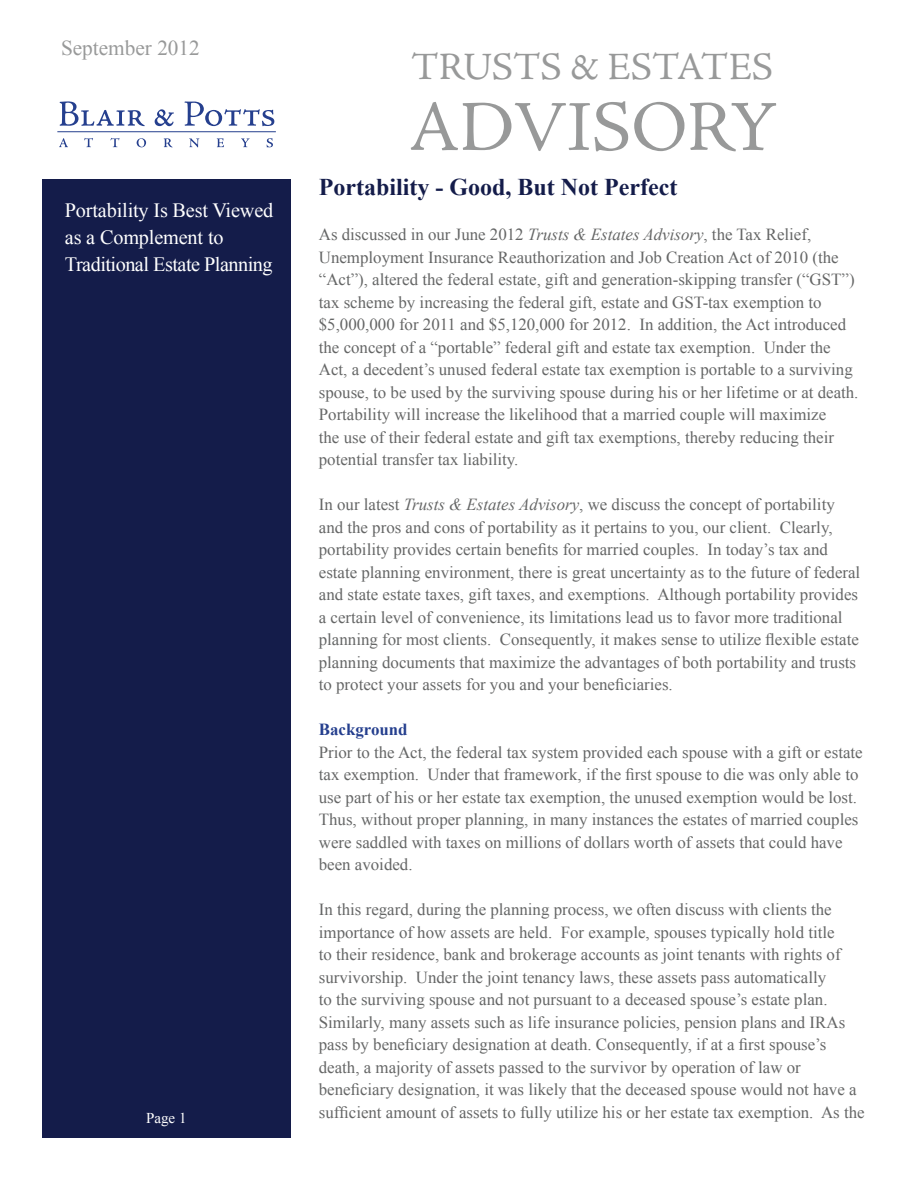
<style>
.page{position:relative;width:918px;height:1188px;background:#fff}
.page>*{position:absolute;margin:0;border:0;box-sizing:border-box;transform-origin:0 0}
.t1{font:71.85px "Adobe Jenson Pro";letter-spacing:-.005em;color:#989999}
.t2{font:38.7px "Adobe Jenson Pro";letter-spacing:-.005em;color:#989999}
.t3{font:700 24px "Times New Roman";color:#141c4a}
.t4{font:21.3px "Times New Roman";color:#989999}
.t5{font:20.25px/27px "Times New Roman";letter-spacing:-.01em;color:#fff}
.t6{font:16.95px/22.5px "Times New Roman";color:#656666}
.t7{font:700 16.95px "Times New Roman";color:#253f8e}
.t8{font:15px "Times New Roman";color:#fff}
.s1{font-style:italic}
</style>
<div class="page">
<div style="left:42px;top:180px;width:248px;height:958px;background:#141c4a"></div>
<svg style="left:60px;top:101px;width:85px;height:25px"></svg>
<svg style="left:155px;top:109px;width:19px;height:17px"></svg>
<svg style="left:185px;top:101px;width:89px;height:25px"></svg>
<hr style="left:57px;top:131px;width:219px;height:1px;background:#253f8e">
<svg style="left:59px;top:138px;width:9px;height:9px"></svg>
<svg style="left:84px;top:138px;width:9px;height:9px"></svg>
<svg style="left:110px;top:138px;width:9px;height:9px"></svg>
<svg style="left:137px;top:138px;width:9px;height:9px"></svg>
<svg style="left:164px;top:138px;width:9px;height:9px"></svg>
<svg style="left:189px;top:138px;width:10px;height:9px"></svg>
<svg style="left:217px;top:138px;width:7px;height:9px"></svg>
<svg style="left:241px;top:138px;width:9px;height:9px"></svg>
<svg style="left:267px;top:138px;width:6px;height:9px"></svg>
<p class="t4" style="left:61px;top:34px;width:140px">September 2012</p>
<p class="t5" style="left:65px;top:196px;width:210px">Portability Is Best Viewed as a Complement to<br>Traditional Estate Planning</p>
<p class="t8" style="left:146px;top:1108px;width:42px">Page 1</p>
<h2 class="t2" style="left:412px;top:45px;width:363px">TRUSTS &amp; ESTATES</h2>
<h1 class="t1" style="left:409px;top:87px;width:369px">ADVISORY</h1>
<h3 class="t3" style="left:319px;top:171px;width:360px">Portability - Good, But Not Perfect</h3>
<p class="t6" style="left:319px;top:223px;width:541px">As discussed in our June 2012 <span class="s1">Trusts &amp; Estates Advisory</span>, the Tax Relief, Unemployment Insurance Reauthorization and Job Creation Act of 2010 (the “Act”), altered the federal estate, gift and generation-skipping transfer (“GST”) tax scheme by increasing the federal gift, estate and GST-tax exemption to $5,000,000 for 2011 and $5,120,000 for 2012. In addition, the Act introduced the concept of a “portable” federal gift and estate tax exemption. Under the Act, a decedent’s unused federal estate tax exemption is portable to a surviving spouse, to be used by the surviving spouse during his or her lifetime or at death.<br>Portability will increase the likelihood that a married couple will maximize<br>the use of their federal estate and gift tax exemptions, thereby reducing their potential transfer tax liability.</p>
<p class="t6" style="left:319px;top:493px;width:543px">In our latest <span class="s1">Trusts &amp; Estates Advisory</span>, we discuss the concept of portability and the pros and cons of portability as it pertains to you, our client. Clearly, portability provides certain benefits for married couples. In today’s tax and estate planning environment, there is great uncertainty as to the future of federal and state estate taxes, gift taxes, and exemptions. Although portability provides a certain level of convenience, its limitations lead us to favor more traditional planning for most clients. Consequently, it makes sense to utilize flexible estate planning documents that maximize the advantages of both portability and trusts to protect your assets for you and your beneficiaries.</p>
<p class="t7" style="left:319px;top:718px;width:90px">Background</p>
<p class="t6" style="left:319px;top:741px;width:545px">Prior to the Act, the federal tax system provided each spouse with a gift or estate tax exemption. Under that framework, if the first spouse to die was only able to use part of his or her estate tax exemption, the unused exemption would be lost.<br>Thus, without proper planning, in many instances the estates of married couples were saddled with taxes on millions of dollars worth of assets that could have been avoided.</p>
<p class="t6" style="left:319px;top:898px;width:547px">In this regard, during the planning process, we often discuss with clients the importance of how assets are held. For example, spouses typically hold title<br>to their residence, bank and brokerage accounts as joint tenants with rights of survivorship. Under the joint tenancy laws, these assets pass automatically<br>to the surviving spouse and not pursuant to a deceased spouse’s estate plan.<br>Similarly, many assets such as life insurance policies, pension plans and IRAs pass by beneficiary designation at death. Consequently, if at a first spouse’s death, a majority of assets passed to the survivor by operation of law or beneficiary designation, it was likely that the deceased spouse would not have a sufficient amount of assets to fully utilize his or her estate tax exemption. As the</p>
</div>
